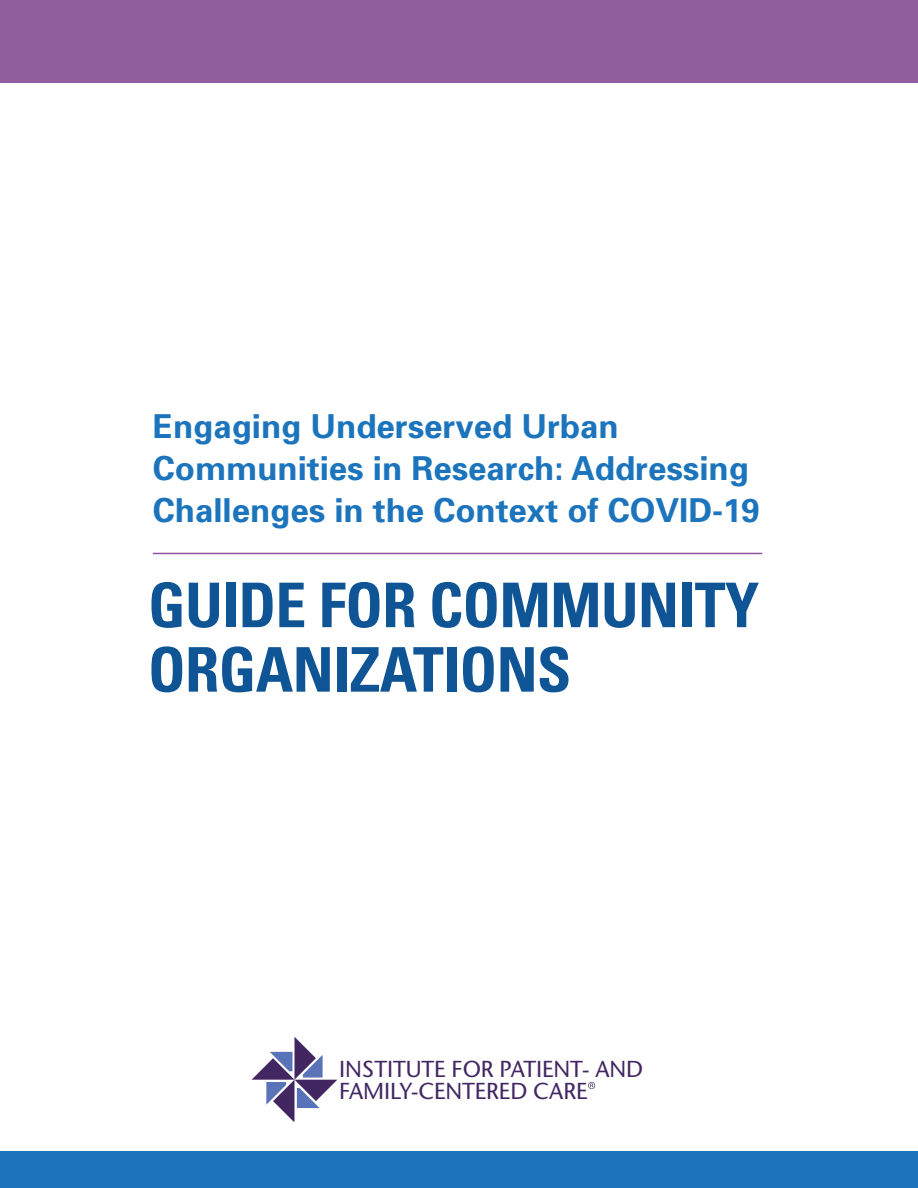
<style>
.page{position:relative;width:918px;height:1188px;background:#fff}
.page>*{position:absolute;margin:0;border:0;box-sizing:border-box;transform-origin:0 0}
.t1{font:700 condensed 61.65px/64.5px "Univers";letter-spacing:-.01em;color:#0f5595}
.t2{font:700 33px/42px "Univers";color:#1c75bc}
.t3{font:500 23.1px/22px "Stone Sans ITC Std";letter-spacing:-.005em;color:#422762}
</style>
<div class="page">
<svg style="left:252px;top:1037px;width:85px;height:85px"></svg>
<svg style="left:588px;top:1082px;width:7px;height:7px"></svg>
<hr style="left:153px;top:553px;width:609px;height:1px;background:#8f53a1">
<div style="left:0;top:0;width:918px;height:82px;background:#905d9d"></div>
<div style="left:0;top:1151px;width:918px;height:37px;background:#1c75bc"></div>
<p class="t2" style="left:153px;top:405px;width:609px">Engaging Underserved Urban<br>Communities in Research: Addressing<br>Challenges in the Context of COVID-19</p>
<h1 class="t1" style="left:148px;top:572px;width:613px">GUIDE FOR COMMUNITY<br>ORGANIZATIONS</h1>
<p class="t3" style="left:339px;top:1058px;width:306px">INSTITUTE FOR PATIENT- AND<br>FAMILY-CENTERED CARE</p>
</div>
